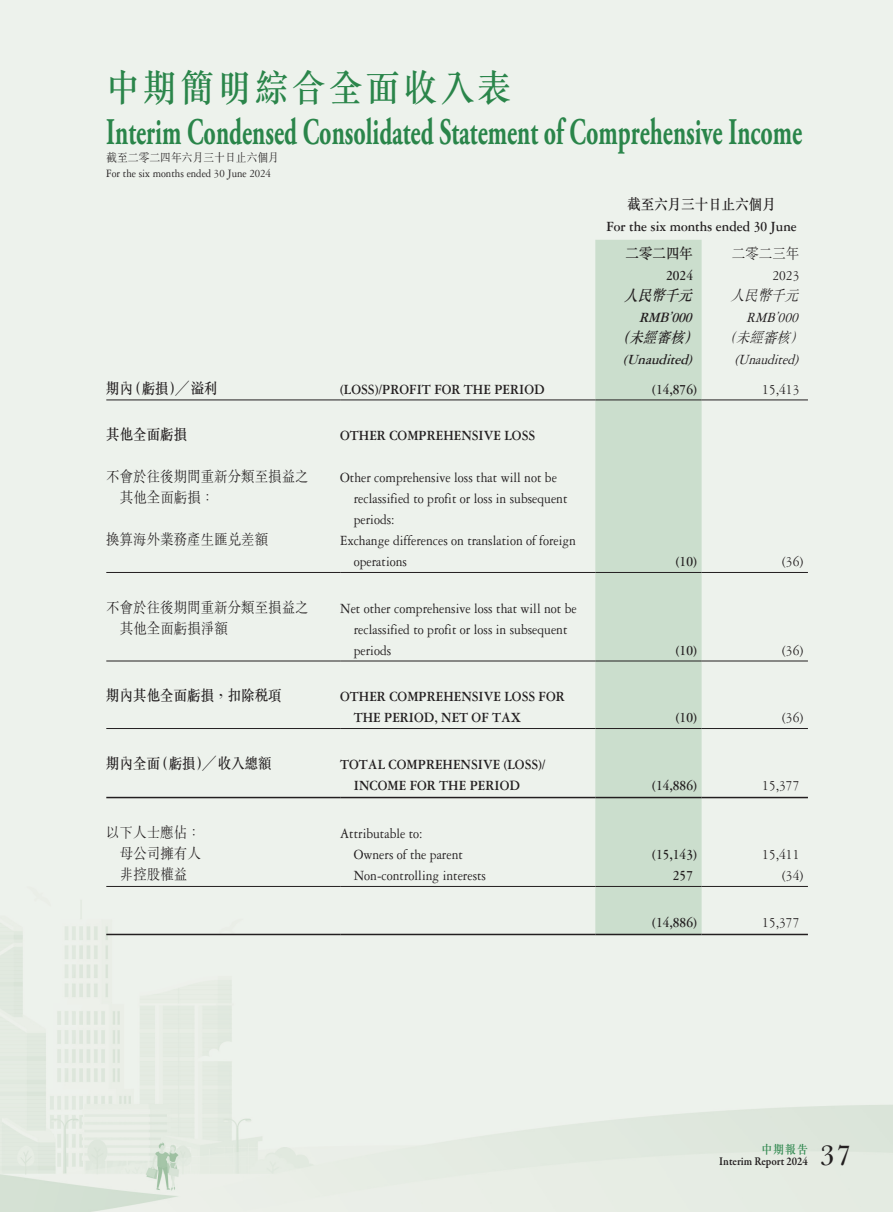
<style>
.page{position:relative;width:893px;height:1212px;background:#edf2ec}
.page>*{position:absolute;margin:0;border:0;box-sizing:border-box;transform-origin:0 0}
.t1{font:700 37.5px "Adobe Garamond Pro";color:#2a854a;scale:.64 1}
.t2{font:500 37.5px "M Sung HK";letter-spacing:.1em;color:#2a854a;scale:.9 1}
.t3{font:500 30px "M Sung HK";color:#231f20;scale:.9 1}
.t4{font:15px/21px "Garamond 3 LT Std";color:#231f20;scale:.9 1}
.t5{font:700 15px/21px "Garamond 3 LT Std";color:#231f20;scale:.9 1}
.t6{font:300 15px/21px "M Sung HK";color:#231f20;scale:.9 1}
.t7{font:500 15px "M Sung HK";color:#231f20;scale:.9 1}
.t8{font:italic 700 15px "Garamond 3 LT Std";color:#231f20;scale:.9 1}
.t9{font:italic 15px "Garamond 3 LT Std";color:#231f20;scale:.9 1}
.t10{font:italic 500 15px "M Sung HK";color:#231f20;scale:.9 1}
.t11{font:italic 300 15px "M Sung HK";color:#231f20;scale:.9 1}
.t12{font:12px "Garamond 3 LT Std";color:#231f20;scale:.9 1}
.t13{font:600 12px "Garamond Premr Pro";color:#231f20;scale:.9 1}
.t14{font:300 12px "M Sung HK";color:#231f20;scale:.9 1}
.t15{font:500 12px "M Sung HK";color:#2a854a;scale:.9 1}
</style>
<div class="page">
<div style="left:595px;top:240px;width:107px;height:694px;background:#cbdecd"></div>
<hr style="left:106px;top:399px;width:234px;height:1px;background:#231f20">
<hr style="left:340px;top:399px;width:255px;height:1px;background:#231f20">
<hr style="left:595px;top:399px;width:107px;height:1px;background:#231f20">
<hr style="left:702px;top:399px;width:106px;height:1px;background:#231f20">
<hr style="left:106px;top:572px;width:234px;height:1px;background:#231f20">
<hr style="left:340px;top:572px;width:255px;height:1px;background:#231f20">
<hr style="left:595px;top:572px;width:107px;height:1px;background:#231f20">
<hr style="left:702px;top:572px;width:106px;height:1px;background:#231f20">
<hr style="left:106px;top:661px;width:234px;height:1px;background:#231f20">
<hr style="left:340px;top:661px;width:255px;height:1px;background:#231f20">
<hr style="left:595px;top:661px;width:107px;height:1px;background:#231f20">
<hr style="left:702px;top:661px;width:106px;height:1px;background:#231f20">
<hr style="left:106px;top:728px;width:234px;height:1px;background:#231f20">
<hr style="left:340px;top:728px;width:255px;height:1px;background:#231f20">
<hr style="left:595px;top:728px;width:107px;height:1px;background:#231f20">
<hr style="left:702px;top:728px;width:106px;height:1px;background:#231f20">
<hr style="left:106px;top:797px;width:234px;height:1px;background:#231f20">
<hr style="left:340px;top:797px;width:255px;height:1px;background:#231f20">
<hr style="left:595px;top:797px;width:107px;height:1px;background:#231f20">
<hr style="left:702px;top:797px;width:106px;height:1px;background:#231f20">
<hr style="left:106px;top:886px;width:234px;height:1px;background:#231f20">
<hr style="left:340px;top:886px;width:255px;height:1px;background:#231f20">
<hr style="left:595px;top:886px;width:107px;height:1px;background:#231f20">
<hr style="left:702px;top:886px;width:106px;height:1px;background:#231f20">
<hr style="left:106px;top:934px;width:234px;height:1px;background:#231f20">
<hr style="left:340px;top:934px;width:255px;height:1px;background:#231f20">
<hr style="left:595px;top:934px;width:107px;height:1px;background:#231f20">
<hr style="left:702px;top:934px;width:106px;height:1px;background:#231f20">
<h1 class="t2" style="left:106px;top:62px;width:451px">中期簡明綜合全面收入表</h1>
<h1 class="t1" style="left:106px;top:110px;width:1089px">Interim Condensed Consolidated Statement of Comprehensive Income</h1>
<p class="t14" style="left:106px;top:149px;width:194px">截至二零二四年六月三十日止六個月</p>
<p class="t12" style="left:106px;top:166px;width:184px">For the six months ended 30 June 2024</p>
<p class="t7" style="left:627px;top:194px;width:167px">截至六月三十日止六個月</p>
<p class="t5" style="left:606px;top:216px;width:213px">For the six months ended 30 June</p>
<p class="t7" style="left:626px;top:243px;width:76px">二零二四年</p>
<p class="t6" style="left:732px;top:242px;width:76px">二零二三年</p>
<p class="t5" style="left:666px;top:265px;width:31px">2024</p>
<p class="t4" style="left:772px;top:265px;width:31px">2023</p>
<p class="t10" style="left:624px;top:285px;width:82px">人民幣千元</p>
<p class="t11" style="left:730px;top:285px;width:82px">人民幣千元</p>
<p class="t8" style="left:639px;top:309px;width:65px">RMB’000</p>
<p class="t9" style="left:746px;top:309px;width:64px">RMB’000</p>
<p class="t10" style="left:616px;top:327px;width:97px">（未經審核）</p>
<p class="t11" style="left:722px;top:327px;width:97px">（未經審核）</p>
<p class="t8" style="left:623px;top:351px;width:82px">(Unaudited)</p>
<p class="t9" style="left:735px;top:351px;width:76px">(Unaudited)</p>
<p class="t7" style="left:106px;top:378px;width:125px">期內（虧損）╱溢利</p>
<p class="t5" style="left:340px;top:379px;width:229px">(LOSS)/PROFIT FOR THE PERIOD</p>
<p class="t5" style="left:652px;top:379px;width:51px">(14,876)</p>
<p class="t4" style="left:762px;top:379px;width:43px">15,413</p>
<p class="t7" style="left:106px;top:424px;width:91px">其他全面虧損</p>
<p class="t5" style="left:340px;top:425px;width:218px">OTHER COMPREHENSIVE LOSS</p>
<p class="t6" style="left:120px;top:465px;width:211px;text-indent:-14px">不會於往後期間重新分類至損益之其他全面虧損：</p>
<p class="t4" style="left:354px;top:467px;width:239px;text-indent:-14px">Other comprehensive loss that will not be reclassified to profit or loss in subsequent periods:</p>
<p class="t6" style="left:106px;top:528px;width:181px">換算海外業務產生匯兌差額</p>
<p class="t4" style="left:354px;top:530px;width:248px;text-indent:-14px">Exchange differences on translation of foreign operations</p>
<p class="t5" style="left:676px;top:551px;width:25px">(10)</p>
<p class="t4" style="left:782px;top:551px;width:25px">(36)</p>
<p class="t6" style="left:120px;top:596px;width:211px;text-indent:-14px">不會於往後期間重新分類至損益之其他全面虧損淨額</p>
<p class="t4" style="left:354px;top:598px;width:249px;text-indent:-14px">Net other comprehensive loss that will not be reclassified to profit or loss in subsequent periods</p>
<p class="t7" style="left:106px;top:685px;width:196px">期內其他全面虧損，扣除稅項</p>
<p class="t5" style="left:354px;top:686px;width:236px;text-indent:-14px">OTHER COMPREHENSIVE LOSS FOR<br>THE PERIOD, NET OF TAX</p>
<p class="t7" style="left:106px;top:753px;width:185px">期內全面（虧損）╱收入總額</p>
<p class="t5" style="left:354px;top:754px;width:215px;text-indent:-14px">TOTAL COMPREHENSIVE (LOSS)/<br>INCOME FOR THE PERIOD</p>
<p class="t5" style="left:676px;top:640px;width:25px">(10)</p>
<p class="t4" style="left:782px;top:640px;width:25px">(36)</p>
<p class="t5" style="left:676px;top:707px;width:25px">(10)</p>
<p class="t4" style="left:782px;top:707px;width:25px">(36)</p>
<p class="t5" style="left:652px;top:775px;width:51px">(14,886)</p>
<p class="t4" style="left:762px;top:775px;width:43px">15,377</p>
<p class="t6" style="left:106px;top:821px;width:106px">以下人士應佔：</p>
<p class="t4" style="left:340px;top:823px;width:93px">Attributable to:</p>
<p class="t6" style="left:120px;top:842px;width:91px">母公司擁有人</p>
<p class="t4" style="left:354px;top:844px;width:123px">Owners of the parent</p>
<p class="t5" style="left:652px;top:844px;width:51px">(15,143)</p>
<p class="t4" style="left:762px;top:844px;width:43px">15,411</p>
<p class="t6" style="left:120px;top:863px;width:76px">非控股權益</p>
<p class="t4" style="left:354px;top:865px;width:149px">Non-controlling interests</p>
<p class="t5" style="left:673px;top:865px;width:24px">257</p>
<p class="t4" style="left:782px;top:865px;width:25px">(34)</p>
<p class="t5" style="left:652px;top:912px;width:51px">(14,886)</p>
<p class="t4" style="left:762px;top:912px;width:43px">15,377</p>
<p class="t15" style="left:761px;top:1141px;width:53px">中期報告</p>
<p class="t13" style="left:719px;top:1154px;width:100px">Interim Report 2024</p>
<h2 class="t3" style="left:820px;top:1133px;width:36px">37</h2>
</div>
